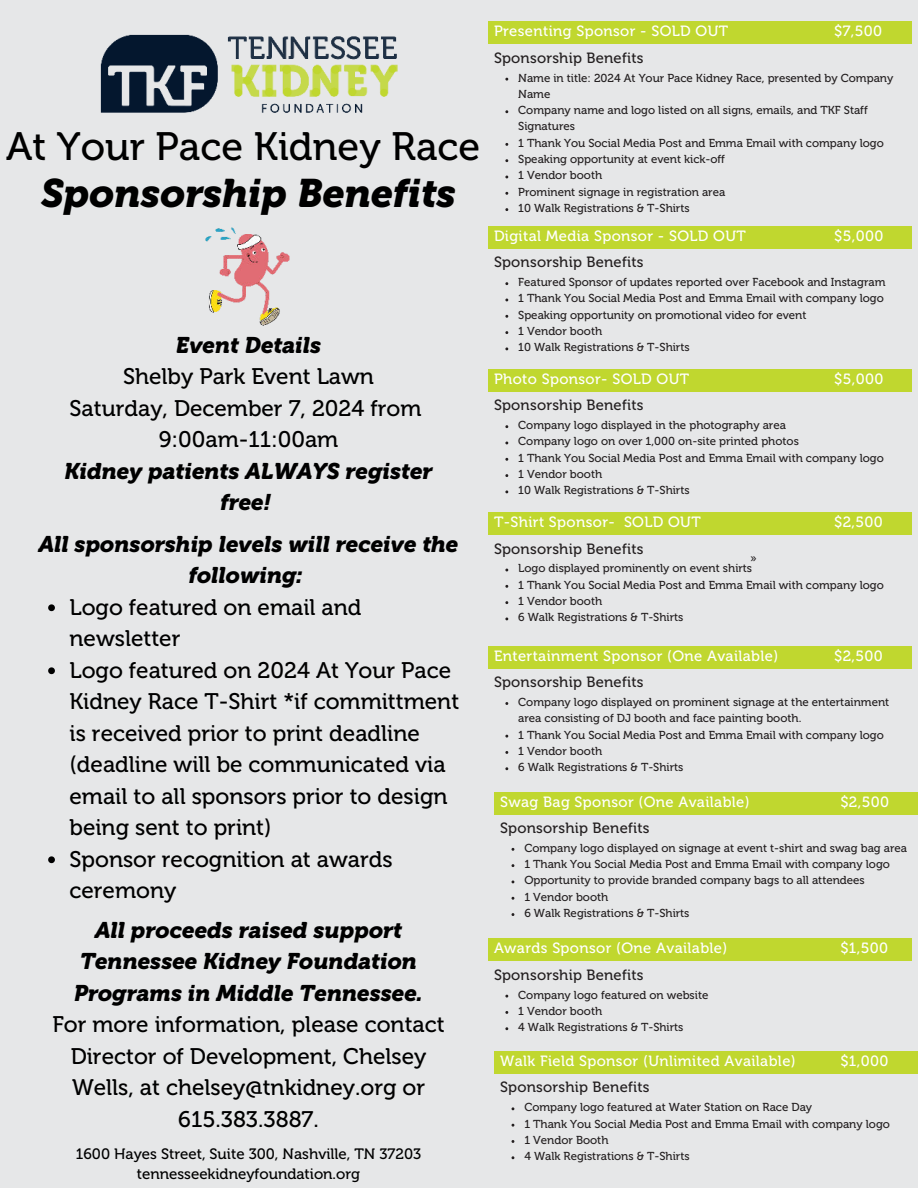
<style>
.page{position:relative;width:918px;height:1188px;background:#e6e7e8}
.page>*{position:absolute;margin:0;border:0;box-sizing:border-box;transform-origin:0 0}
.t1{font:39.45px "Museo 500";color:#000}
.t2{font:italic 39.45px "Museo 900";color:#000}
.t3{font:22.5px/31.5px "Museo 500";color:#000;text-align:center}
.t4{font:italic 22.5px/31.5px "Museo 900";color:#000;text-align:center}
.t5{font:15px/20.2px "Museo 500";color:#000;text-align:center}
.t6{font:14.85px "Museo 500";letter-spacing:.025em;color:#fff}
.t7{font:14.85px "Museo 500";letter-spacing:.015em;color:#231f20}
.t8{font:11.55px/16.4px "Museo 500";color:#231f20}
</style>
<div class="page">
<div style="left:489px;top:21px;width:423px;height:23px;background:#c0d72f"></div>
<div style="left:489px;top:226px;width:423px;height:23px;background:#c0d72f"></div>
<div style="left:489px;top:369px;width:423px;height:23px;background:#c0d72f"></div>
<div style="left:489px;top:512px;width:423px;height:23px;background:#c0d72f"></div>
<div style="left:489px;top:646px;width:423px;height:23px;background:#c0d72f"></div>
<div style="left:495px;top:792px;width:423px;height:23px;background:#c0d72f"></div>
<div style="left:489px;top:938px;width:423px;height:23px;background:#c0d72f"></div>
<div style="left:495px;top:1051px;width:423px;height:23px;background:#c0d72f"></div>
<img style="left:100px;top:34px;width:298px;height:79px">
<svg style="left:48px;top:604px;width:7px;height:7px"></svg>
<svg style="left:48px;top:667px;width:7px;height:7px"></svg>
<svg style="left:48px;top:856px;width:7px;height:7px"></svg>
<img style="left:205px;top:227px;width:85px;height:99px">
<h1 class="t1" style="left:6px;top:125px;width:476px">At Your Pace Kidney Race</h1>
<h1 class="t2" style="left:41px;top:171px;width:416px">Sponsorship Benefits</h1>
<h2 class="t4" style="left:176px;top:329px;width:147px">Event Details</h2>
<h2 class="t3" style="left:70px;top:361px;width:353px">Shelby Park Event Lawn<br>Saturday, December 7, 2024 from<br>9:00am-11:00am</h2>
<h2 class="t4" style="left:65px;top:455px;width:369px">Kidney patients ALWAYS register free!</h2>
<h2 class="t4" style="left:39px;top:528px;width:421px">All sponsorship levels will receive the following:</h2>
<p class="t3" style="left:70px;top:591px;width:391px;text-align:left">Logo featured on email and newsletter<br>Logo featured on 2024 At Your Pace<br>Kidney Race T-Shirt *if committment is received prior to print deadline (deadline will be communicated via email to all sponsors prior to design being sent to print)<br>Sponsor recognition at awards ceremony</p>
<h2 class="t4" style="left:74px;top:914px;width:350px">All proceeds raised support<br>Tennessee Kidney Foundation<br>Programs in Middle Tennessee.</h2>
<h2 class="t3" style="left:52px;top:1009px;width:394px">For more information, please contact<br>Director of Development, Chelsey<br>Wells, at chelsey@tnkidney.org or<br>615.383.3887.</h2>
<p class="t5" style="left:76px;top:1144px;width:347px">1600 Hayes Street, Suite 300, Nashville, TN 37203 tennesseekidneyfoundation.org</p>
<p class="t6" style="left:494px;top:23px;width:236px">Presenting Sponsor - SOLD OUT</p>
<p class="t6" style="left:834px;top:23px;width:49px">$7,500</p>
<p class="t7" style="left:494px;top:49px;width:151px">Sponsorship Benefits</p>
<p class="t8" style="left:518px;top:70px;width:377px">Name in title: 2024 At Your Pace Kidney Race, presented by Company Name<br>Company name and logo listed on all signs, emails, and TKF Staff Signatures<br>1 Thank You Social Media Post and Emma Email with company logo Speaking opportunity at event kick-off<br>1 Vendor booth<br>Prominent signage in registration area<br>10 Walk Registrations &amp; T-Shirts</p>
<p class="t6" style="left:494px;top:228px;width:253px">Digital Media Sponsor - SOLD OUT</p>
<p class="t6" style="left:834px;top:228px;width:51px">$5,000</p>
<p class="t7" style="left:494px;top:254px;width:151px">Sponsorship Benefits</p>
<p class="t8" style="left:518px;top:274px;width:369px">Featured Sponsor of updates reported over Facebook and Instagram 1 Thank You Social Media Post and Emma Email with company logo Speaking opportunity on promotional video for event<br>1 Vendor booth<br>10 Walk Registrations &amp; T-Shirts</p>
<p class="t6" style="left:494px;top:371px;width:197px">Photo Sponsor- SOLD OUT</p>
<p class="t6" style="left:834px;top:371px;width:51px">$5,000</p>
<p class="t7" style="left:494px;top:397px;width:151px">Sponsorship Benefits</p>
<p class="t8" style="left:518px;top:417px;width:367px">Company logo displayed in the photography area<br>Company logo on over 1,000 on-site printed photos<br>1 Thank You Social Media Post and Emma Email with company logo 1 Vendor booth<br>10 Walk Registrations &amp; T-Shirts</p>
<p class="t6" style="left:494px;top:514px;width:208px">T-Shirt Sponsor- SOLD OUT</p>
<p class="t6" style="left:834px;top:514px;width:50px">$2,500</p>
<p class="t7" style="left:494px;top:540px;width:151px">Sponsorship Benefits</p>
<p class="t8" style="left:518px;top:560px;width:367px">Logo displayed prominently on event shirts<br>1 Thank You Social Media Post and Emma Email with company logo 1 Vendor booth<br>6 Walk Registrations &amp; T-Shirts</p>
<p class="t6" style="left:494px;top:648px;width:286px">Entertainment Sponsor (One Available)</p>
<p class="t6" style="left:834px;top:648px;width:50px">$2,500</p>
<p class="t7" style="left:494px;top:674px;width:151px">Sponsorship Benefits</p>
<p class="t8" style="left:518px;top:694px;width:373px">Company logo displayed on prominent signage at the entertainment area consisting of DJ booth and face painting booth.<br>1 Thank You Social Media Post and Emma Email with company logo 1 Vendor booth<br>6 Walk Registrations &amp; T-Shirts</p>
<p class="t6" style="left:500px;top:793px;width:251px">Swag Bag Sponsor (One Available)</p>
<p class="t6" style="left:840px;top:793px;width:50px">$2,500</p>
<p class="t7" style="left:500px;top:820px;width:151px">Sponsorship Benefits</p>
<p class="t8" style="left:524px;top:840px;width:384px">Company logo displayed on signage at event t-shirt and swag bag area 1 Thank You Social Media Post and Emma Email with company logo Opportunity to provide branded company bags to all attendees<br>1 Vendor booth<br>6 Walk Registrations &amp; T-Shirts</p>
<p class="t6" style="left:494px;top:940px;width:235px">Awards Sponsor (One Available)</p>
<p class="t6" style="left:840px;top:940px;width:49px">$1,500</p>
<p class="t7" style="left:494px;top:966px;width:151px">Sponsorship Benefits</p>
<p class="t8" style="left:518px;top:987px;width:192px">Company logo featured on website<br>1 Vendor booth<br>4 Walk Registrations &amp; T-Shirts</p>
<p class="t6" style="left:500px;top:1053px;width:297px">Walk Field Sponsor (Unlimited Available)</p>
<p class="t6" style="left:840px;top:1053px;width:49px">$1,000</p>
<p class="t7" style="left:500px;top:1079px;width:151px">Sponsorship Benefits</p>
<p class="t8" style="left:524px;top:1099px;width:367px">Company logo featured at Water Station on Race Day<br>1 Thank You Social Media Post and Emma Email with company logo 1 Vendor Booth<br>4 Walk Registrations &amp; T-Shirts</p>
<p class="t8" style="left:750px;top:550px;width:8px">»</p>
</div>
